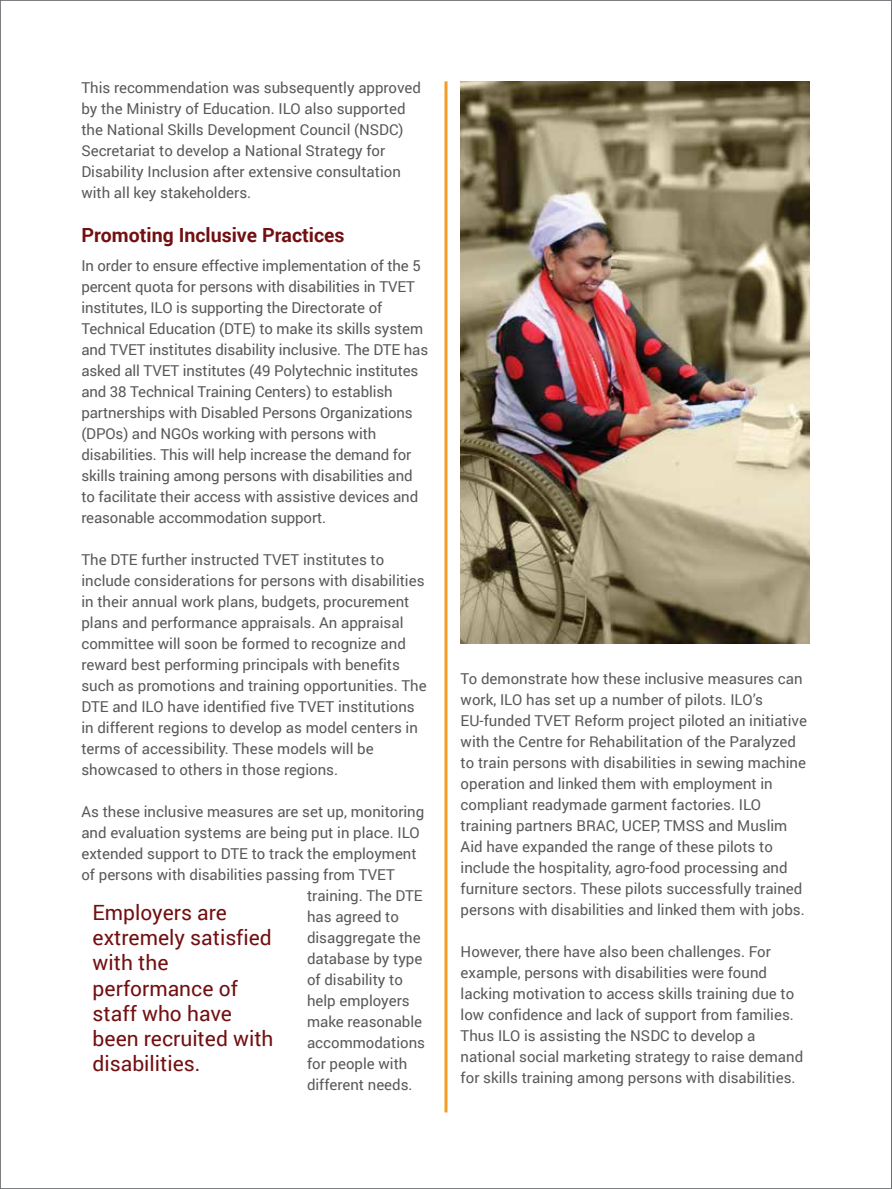
<style>
.page{position:relative;width:892px;height:1189px;background:#fff}
.page>*{position:absolute;margin:0;border:0;box-sizing:border-box;transform-origin:0 0}
.t1{font:21px/25.2px "Roboto";color:#720f11}
.t2{font:700 19.5px "Roboto";color:#720f11}
.t3{font:15px/21px "Roboto";color:#58595b}
</style>
<div class="page">
<img style="left:461px;top:81px;width:349px;height:562px">
<hr style="left:444px;top:81px;width:3px;height:1031px;background:#f59b27">
<svg style="left:891px;top:0;width:1px;height:1189px"></svg>
<p class="t3" style="left:81px;top:76px;width:341px">This recommendation was subsequently approved by the Ministry of Education. ILO also supported the National Skills Development Council (NSDC)<br>Secretariat to develop a National Strategy for Disability Inclusion after extensive consultation with all key stakeholders.</p>
<h2 class="t2" style="left:81px;top:222px;width:265px">Promoting Inclusive Practices</h2>
<p class="t3" style="left:81px;top:254px;width:348px">In order to ensure effective implementation of the 5 percent quota for persons with disabilities in TVET institutes, ILO is supporting the Directorate of Technical Education (DTE) to make its skills system and TVET institutes disability inclusive. The DTE has asked all TVET institutes (49 Polytechnic institutes and 38 Technical Training Centers) to establish partnerships with Disabled Persons Organizations (DPOs) and NGOs working with persons with disabilities. This will help increase the demand for skills training among persons with disabilities and to facilitate their access with assistive devices and reasonable accommodation support.</p>
<p class="t3" style="left:81px;top:548px;width:347px">The DTE further instructed TVET institutes to include considerations for persons with disabilities in their annual work plans, budgets, procurement plans and performance appraisals. An appraisal committee will soon be formed to recognize and reward best performing principals with benefits such as promotions and training opportunities. The DTE and ILO have identified five TVET institutions in different regions to develop as model centers in terms of accessibility. These models will be showcased to others in those regions.</p>
<p class="t3" style="left:81px;top:800px;width:344px">As these inclusive measures are set up, monitoring</p>
<p class="t3" style="left:81px;top:821px;width:340px">and evaluation systems are being put in place. ILO</p>
<p class="t3" style="left:81px;top:842px;width:337px">extended support to DTE to track the employment</p>
<p class="t3" style="left:81px;top:863px;width:315px">of persons with disabilities passing from TVET</p>
<p class="t3" style="left:307px;top:884px;width:117px">training. The DTE</p>
<p class="t3" style="left:307px;top:905px;width:93px">has agreed to</p>
<p class="t3" style="left:307px;top:926px;width:115px">disaggregate the</p>
<p class="t3" style="left:307px;top:947px;width:117px">database by type</p>
<p class="t3" style="left:307px;top:968px;width:97px">of disability to</p>
<p class="t3" style="left:307px;top:989px;width:104px">help employers</p>
<p class="t3" style="left:307px;top:1010px;width:117px">make reasonable</p>
<p class="t3" style="left:307px;top:1031px;width:120px">accommodations</p>
<p class="t3" style="left:307px;top:1052px;width:102px">for people with</p>
<p class="t3" style="left:307px;top:1073px;width:107px">different needs.</p>
<h1 class="t1" style="left:93px;top:899px;width:182px">Employers are extremely satisfied with the performance of staff who have been recruited with disabilities.</h1>
<p class="t3" style="left:461px;top:668px;width:348px">To demonstrate how these inclusive measures can work, ILO has set up a number of pilots. ILO’s EU-funded TVET Reform project piloted an initiative with the Centre for Rehabilitation of the Paralyzed to train persons with disabilities in sewing machine operation and linked them with employment in compliant readymade garment factories. ILO training partners BRAC, UCEP, TMSS and Muslim Aid have expanded the range of these pilots to include the hospitality, agro-food processing and furniture sectors. These pilots successfully trained persons with disabilities and linked them with jobs.</p>
<p class="t3" style="left:461px;top:941px;width:344px">However, there have also been challenges. For example, persons with disabilities were found lacking motivation to access skills training due to low confidence and lack of support from families.<br>Thus ILO is assisting the NSDC to develop a national social marketing strategy to raise demand for skills training among persons with disabilities.</p>
</div>
